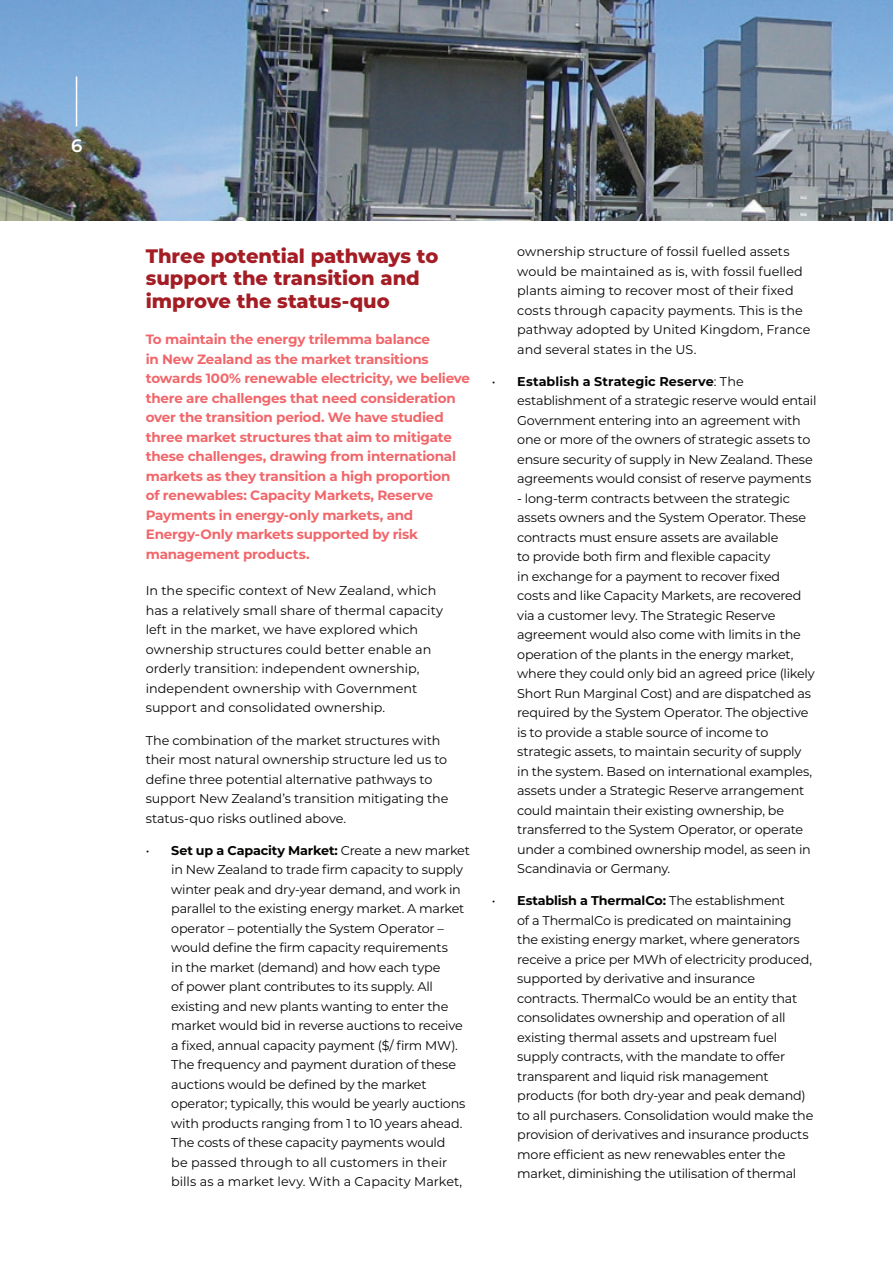
<style>
.page{position:relative;width:893px;height:1263px;background:#fff}
.page>*{position:absolute;margin:0;border:0;box-sizing:border-box;transform-origin:0 0}
.t1{font:800 19.5px/22.5px "Montserrat";color:#a41d24}
.t2{font:600 18px "Montserrat";color:#fff}
.t3{font:700 13.5px/19.5px "Montserrat";letter-spacing:-.015em;color:#f1666a}
.t4{font:12.75px/19.5px "Montserrat";letter-spacing:-.015em;color:#040503}
.t5{font:12.75px/19.5px "Montserrat";letter-spacing:.005em;color:#040503}
.s1{font-weight:700}
</style>
<div class="page">
<img style="left:0;top:0;width:893px;height:220px">
<hr style="left:76px;top:77px;width:1px;height:49px;background:#fff">
<h2 class="t2" style="left:71px;top:132px;width:13px">6</h2>
<h1 class="t1" style="left:146px;top:243px;width:294px">Three potential pathways to support the transition and improve the status-quo</h1>
<p class="t3" style="left:146px;top:329px;width:326px">To maintain the energy trilemma balance<br>in New Zealand as the market transitions towards 100% renewable electricity, we believe there are challenges that need consideration over the transition period. We have studied three market structures that aim to mitigate these challenges, drawing from international markets as they transition a high proportion<br>of renewables: Capacity Markets, Reserve Payments in energy-only markets, and Energy-Only markets supported by risk management products.</p>
<p class="t4" style="left:146px;top:580px;width:299px">In the specific context of New Zealand, which has a relatively small share of thermal capacity left in the market, we have explored which ownership structures could better enable an orderly transition: independent ownership, independent ownership with Government support and consolidated ownership.</p>
<p class="t4" style="left:146px;top:730px;width:304px">The combination of the market structures with their most natural ownership structure led us to define three potential alternative pathways to support New Zealand’s transition mitigating the status-quo risks outlined above.</p>
<p class="t4" style="left:171px;top:840px;width:300px;text-indent:-26px">• <span class="s1">Set up a Capacity Market:</span> Create a new market in New Zealand to trade firm capacity to supply winter peak and dry-year demand, and work in parallel to the existing energy market. A market operator – potentially the System Operator – would define the firm capacity requirements<br>in the market (demand) and how each type<br>of power plant contributes to its supply. All existing and new plants wanting to enter the market would bid in reverse auctions to receive a fixed, annual capacity payment ($/ firm MW).<br>The frequency and payment duration of these auctions would be defined by the market operator; typically, this would be yearly auctions with products ranging from 1 to 10 years ahead.<br>The costs of these capacity payments would<br>be passed through to all customers in their bills as a market levy. With a Capacity Market,</p>
<p class="t5" style="left:517px;top:241px;width:295px">ownership structure of fossil fuelled assets would be maintained as is, with fossil fuelled plants aiming to recover most of their fixed costs through capacity payments. This is the pathway adopted by United Kingdom, France and several states in the US.</p>
<p class="t4" style="left:517px;top:371px;width:301px;text-indent:-26px">• <span class="s1">Establish a Strategic Reserve</span>: The establishment of a strategic reserve would entail Government entering into an agreement with one or more of the owners of strategic assets to ensure security of supply in New Zealand. These agreements would consist of reserve payments</p>
<p class="t4" style="left:517px;top:488px;width:299px">- long-term contracts between the strategic assets owners and the System Operator. These contracts must ensure assets are available<br>to provide both firm and flexible capacity<br>in exchange for a payment to recover fixed costs and like Capacity Markets, are recovered via a customer levy. The Strategic Reserve agreement would also come with limits in the operation of the plants in the energy market, where they could only bid an agreed price (likely Short Run Marginal Cost) and are dispatched as required by the System Operator. The objective is to provide a stable source of income to strategic assets, to maintain security of supply in the system. Based on international examples, assets under a Strategic Reserve arrangement could maintain their existing ownership, be transferred to the System Operator, or operate under a combined ownership model, as seen in Scandinavia or Germany.</p>
<p class="t4" style="left:517px;top:891px;width:298px;text-indent:-26px">• <span class="s1">Establish a ThermalCo:</span> The establishment<br>of a ThermalCo is predicated on maintaining the existing energy market, where generators receive a price per MWh of electricity produced, supported by derivative and insurance contracts. ThermalCo would be an entity that consolidates ownership and operation of all existing thermal assets and upstream fuel supply contracts, with the mandate to offer transparent and liquid risk management products (for both dry-year and peak demand) to all purchasers. Consolidation would make the provision of derivatives and insurance products more efficient as new renewables enter the market, diminishing the utilisation of thermal</p>
</div>
